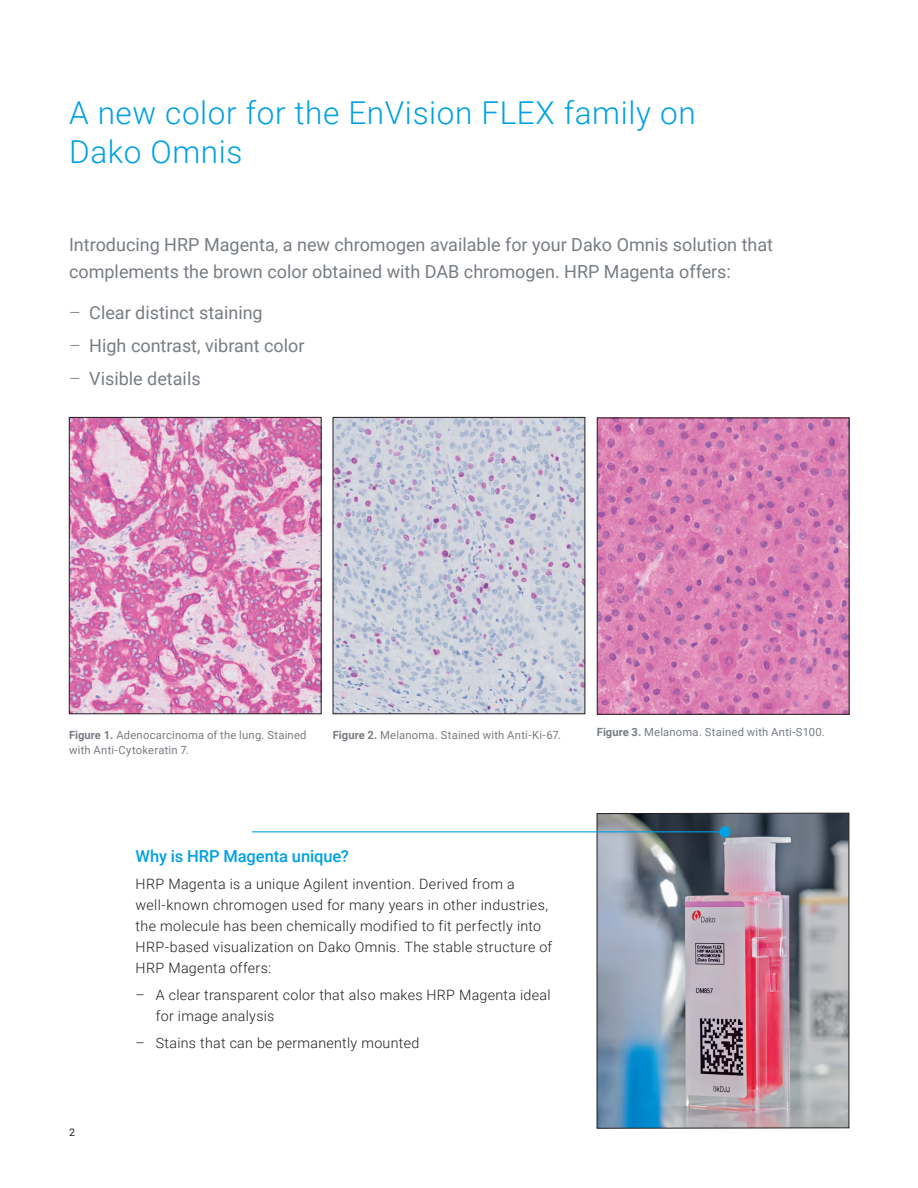
<style>
.page{position:relative;width:918px;height:1188px;background:#fff}
.page>*{position:absolute;margin:0;border:0;box-sizing:border-box;transform-origin:0 0}
.BROCHURE_int_head_bl{font:300 31.5px/39px "Roboto";letter-spacing:.02em;color:#00a1e3}
.BROCHURE_paragraph_g{font:18px/27px "Roboto";color:#787d83}
.BROCHURE_callout_tex{font:500 16.5px "Roboto";letter-spacing:-.005em;color:#00a1e3}
.BROCHURE_subhead_blu{font:300 14.25px/21px "Roboto";letter-spacing:.02em;color:#231f20}
.BROCHURE_caption_gra{font:11.25px/15px "Roboto";letter-spacing:.02em;color:#787d83}
.t1{font:10.5px "Roboto";color:#231f20}
.s1{font-weight:300}
.s2{font-weight:700}
</style>
<div class="page">
<img style="left:71px;top:419px;width:248px;height:293px">
<div style="left:69px;top:417px;width:252px;height:297px;border:1px solid #231f20"></div>
<img style="left:335px;top:419px;width:248px;height:293px">
<div style="left:333px;top:417px;width:252px;height:297px;border:1px solid #231f20"></div>
<img style="left:599px;top:815px;width:248px;height:311px">
<div style="left:597px;top:813px;width:252px;height:315px;border:1px solid #231f20"></div>
<hr style="left:252px;top:831px;width:473px;height:1px;background:#00a1e3">
<div style="left:719px;top:826px;width:11px;height:11px;background:#00a1e3;border-radius:50%"></div>
<img style="left:599px;top:420px;width:248px;height:293px">
<div style="left:597px;top:418px;width:252px;height:297px;border:1px solid #231f20"></div>
<p class="BROCHURE_int_head_bl" style="left:69px;top:93px;width:628px">A new color for the EnVision FLEX family on<br>Dako Omnis</p>
<p class="BROCHURE_paragraph_g" style="left:69px;top:231px;width:706px">Introducing HRP Magenta, a new chromogen available for your Dako Omnis solution that complements the brown color obtained with DAB chromogen. HRP Magenta offers:</p>
<p class="BROCHURE_paragraph_g" style="left:69px;top:298px;width:195px"><span class="s1">–</span> Clear distinct staining</p>
<p class="BROCHURE_paragraph_g" style="left:69px;top:331px;width:237px"><span class="s1">–</span> High contrast, vibrant color</p>
<p class="BROCHURE_paragraph_g" style="left:69px;top:364px;width:133px"><span class="s1">–</span> Visible details</p>
<p class="BROCHURE_caption_gra" style="left:69px;top:727px;width:239px"><span class="s2">Figure 1.</span> Adenocarcinoma of the lung. Stained with Anti-Cytokeratin 7.</p>
<p class="BROCHURE_caption_gra" style="left:333px;top:727px;width:230px"><span class="s2">Figure 2.</span> Melanoma. Stained with Anti-Ki-67.</p>
<p class="t1" style="left:69px;top:1125px;width:7px">2</p>
<p class="BROCHURE_callout_tex" style="left:136px;top:845px;width:215px">Why is HRP Magenta unique?</p>
<p class="BROCHURE_subhead_blu" style="left:136px;top:873px;width:418px">HRP Magenta is a unique Agilent invention. Derived from a well-known chromogen used for many years in other industries, the molecule has been chemically modified to fit perfectly into HRP-based visualization on Dako Omnis. The stable structure of HRP Magenta offers:</p>
<p class="BROCHURE_subhead_blu" style="left:156px;top:984px;width:396px;text-indent:-20px">– A clear transparent color that also makes HRP Magenta ideal for image analysis</p>
<p class="BROCHURE_subhead_blu" style="left:136px;top:1032px;width:285px">– Stains that can be permanently mounted</p>
<p class="BROCHURE_caption_gra" style="left:597px;top:725px;width:230px"><span class="s2">Figure 3.</span> Melanoma. Stained with Anti-S100.</p>
</div>
